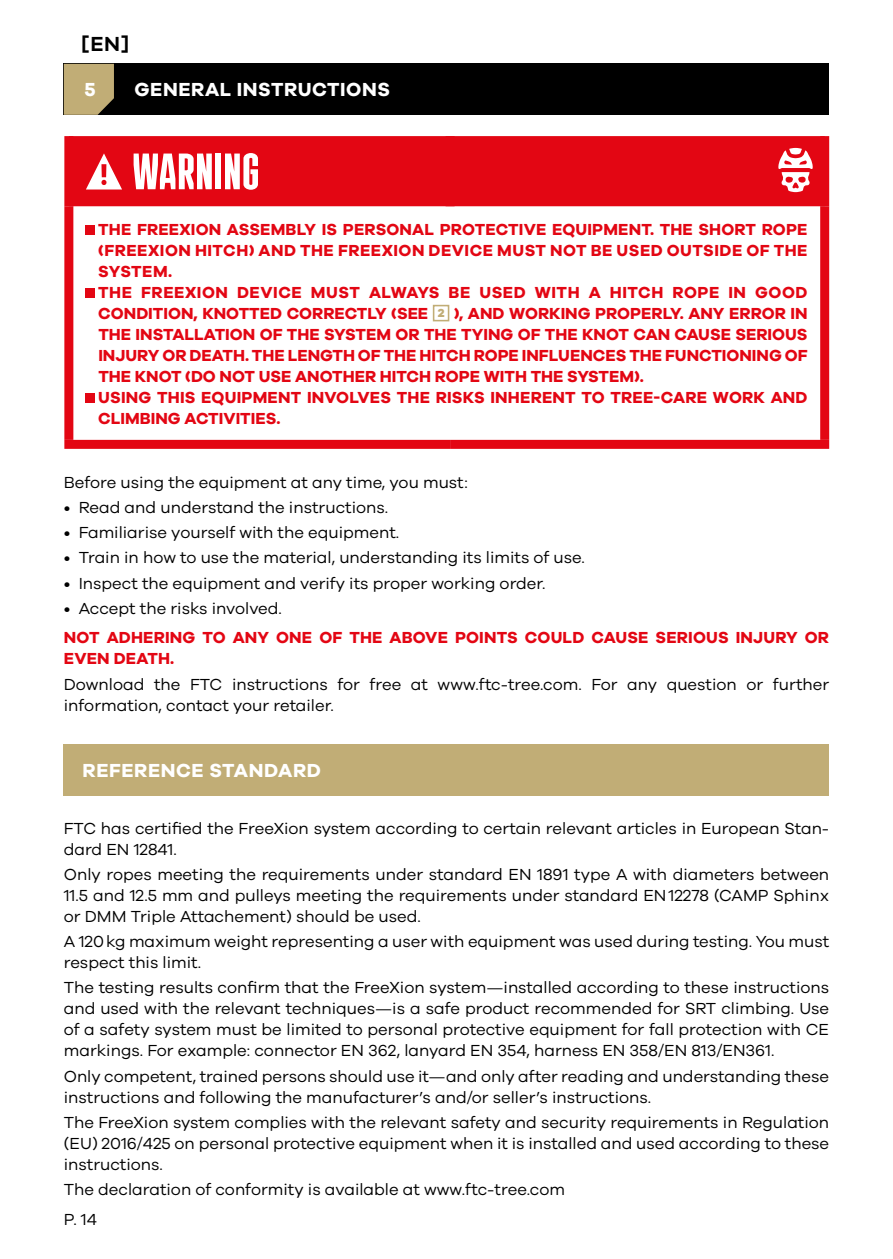
<style>
.page{position:relative;width:893px;height:1259px;background:#fff}
.page>*{position:absolute;margin:0;border:0;box-sizing:border-box;transform-origin:0 0}
.t1{font:51px "Bulevar";letter-spacing:.025em;color:#fff;scale:1.1 1}
.t2{font:600 21px "Galano Grotesque";color:#000}
.t3{font:700 19.5px "Galano Grotesque";letter-spacing:.03em;color:#fff}
.t4{font:16.5px/21px "Galano Grotesque";color:#000}
.t5{font:700 16.5px/21px "Galano Grotesque";color:#e30613}
.s1{font-weight:800;font-size:12px;color:#c1ad76}
</style>
<div class="page">
<div style="left:64px;top:64px;width:765px;height:51px;background:#000"></div>
<svg style="left:64px;top:64px;width:50px;height:51px"></svg>
<div style="left:73px;top:136px;width:747px;height:70px;background:#e30613"></div>
<div style="left:64px;top:136px;width:9px;height:70px;background:#e30613"></div>
<div style="left:446px;top:136px;width:9px;height:70px;background:#e30613"></div>
<div style="left:820px;top:136px;width:9px;height:70px;background:#e30613"></div>
<div style="left:64px;top:206px;width:9px;height:234px;background:#e30613"></div>
<div style="left:820px;top:206px;width:9px;height:234px;background:#e30613"></div>
<div style="left:64px;top:440px;width:386px;height:9px;background:#e30613"></div>
<div style="left:450px;top:440px;width:379px;height:9px;background:#e30613"></div>
<svg style="left:86px;top:153px;width:36px;height:36px"></svg>
<svg style="left:778px;top:148px;width:35px;height:44px"></svg>
<div style="left:86px;top:226px;width:9px;height:9px;background:#e30613"></div>
<div style="left:86px;top:289px;width:9px;height:9px;background:#e30613"></div>
<div style="left:433px;top:305px;width:16px;height:16px;border:2px solid #c1ad76"></div>
<div style="left:86px;top:393px;width:9px;height:9px;background:#e30613"></div>
<div style="left:64px;top:745px;width:765px;height:51px;background:#c1ad76"></div>
<p class="t2" style="left:81px;top:31px;width:50px">[EN]</p>
<p class="t3" style="left:85px;top:77px;width:13px">5</p>
<p class="t3" style="left:134px;top:77px;width:257px">GENERAL INSTRUCTIONS</p>
<h1 class="t1" style="left:133px;top:143px;width:116px">WARNING</h1>
<p class="t5" style="left:98px;top:218px;width:711px">THE FREEXION ASSEMBLY IS PERSONAL PROTECTIVE EQUIPMENT. THE SHORT ROPE (FREEXION HITCH) AND THE FREEXION DEVICE MUST NOT BE USED OUTSIDE OF THE SYSTEM.<br>THE FREEXION DEVICE MUST ALWAYS BE USED WITH A HITCH ROPE IN GOOD CONDITION, KNOTTED CORRECTLY (SEE <span class="s1">2</span> ), AND WORKING PROPERLY. ANY ERROR IN THE INSTALLATION OF THE SYSTEM OR THE TYING OF THE KNOT CAN CAUSE SERIOUS INJURY OR DEATH. THE LENGTH OF THE HITCH ROPE INFLUENCES THE FUNCTIONING OF THE KNOT (DO NOT USE ANOTHER HITCH ROPE WITH THE SYSTEM).<br>USING THIS EQUIPMENT INVOLVES THE RISKS INHERENT TO TREE-CARE WORK AND CLIMBING ACTIVITIES.</p>
<p class="t4" style="left:64px;top:471px;width:405px">Before using the equipment at any time, you must:</p>
<p class="t4" style="left:64px;top:496px;width:326px">• Read and understand the instructions.</p>
<p class="t4" style="left:64px;top:521px;width:337px">• Familiarise yourself with the equipment.</p>
<p class="t4" style="left:64px;top:547px;width:523px">• Train in how to use the material, understanding its limits of use.</p>
<p class="t4" style="left:64px;top:572px;width:483px">• Inspect the equipment and verify its proper working order.</p>
<p class="t4" style="left:64px;top:597px;width:220px">• Accept the risks involved.</p>
<p class="t5" style="left:64px;top:627px;width:767px">NOT ADHERING TO ANY ONE OF THE ABOVE POINTS COULD CAUSE SERIOUS INJURY OR<br>EVEN DEATH.</p>
<p class="t4" style="left:64px;top:673px;width:767px">Download the FTC instructions for free at www.ftc-tree.com. For any question or further information, contact your retailer.</p>
<p class="t3" style="left:83px;top:758px;width:240px">REFERENCE STANDARD</p>
<p class="t4" style="left:64px;top:817px;width:767px">FTC has certified the FreeXion system according to certain relevant articles in European Stan&shy;dard EN 12841.</p>
<p class="t4" style="left:64px;top:863px;width:767px;text-align:justify">Only ropes meeting the requirements under standard EN 1891 type A with diameters between 11.5 and 12.5 mm and pulleys meeting the requirements under standard EN12278 (CAMP Sphinx or DMM Triple Attachement) should be used.</p>
<p class="t4" style="left:64px;top:930px;width:767px">A 120kg maximum weight representing a user with equipment was used during testing. You must respect this limit.</p>
<p class="t4" style="left:64px;top:976px;width:767px;text-align:justify">The testing results confirm that the FreeXion system—installed according to these instructions and used with the relevant techniques—is a safe product recommended for SRT climbing. Use of a safety system must be limited to personal protective equipment for fall protection with CE markings. For example: connector EN 362, lanyard EN 354, harness EN 358/EN 813/EN361.</p>
<p class="t4" style="left:64px;top:1065px;width:767px">Only competent, trained persons should use it—and only after reading and understanding these instructions and following the manufacturer’s and/or seller’s instructions.</p>
<p class="t4" style="left:64px;top:1111px;width:767px;text-align:justify">The FreeXion system complies with the relevant safety and security requirements in Regulation (EU) 2016/425 on personal protective equipment when it is installed and used according to these instructions.</p>
<p class="t4" style="left:64px;top:1178px;width:503px">The declaration of conformity is available at www.ftc-tree.com</p>
<p class="t4" style="left:64px;top:1208px;width:35px">P. 14</p>
</div>
